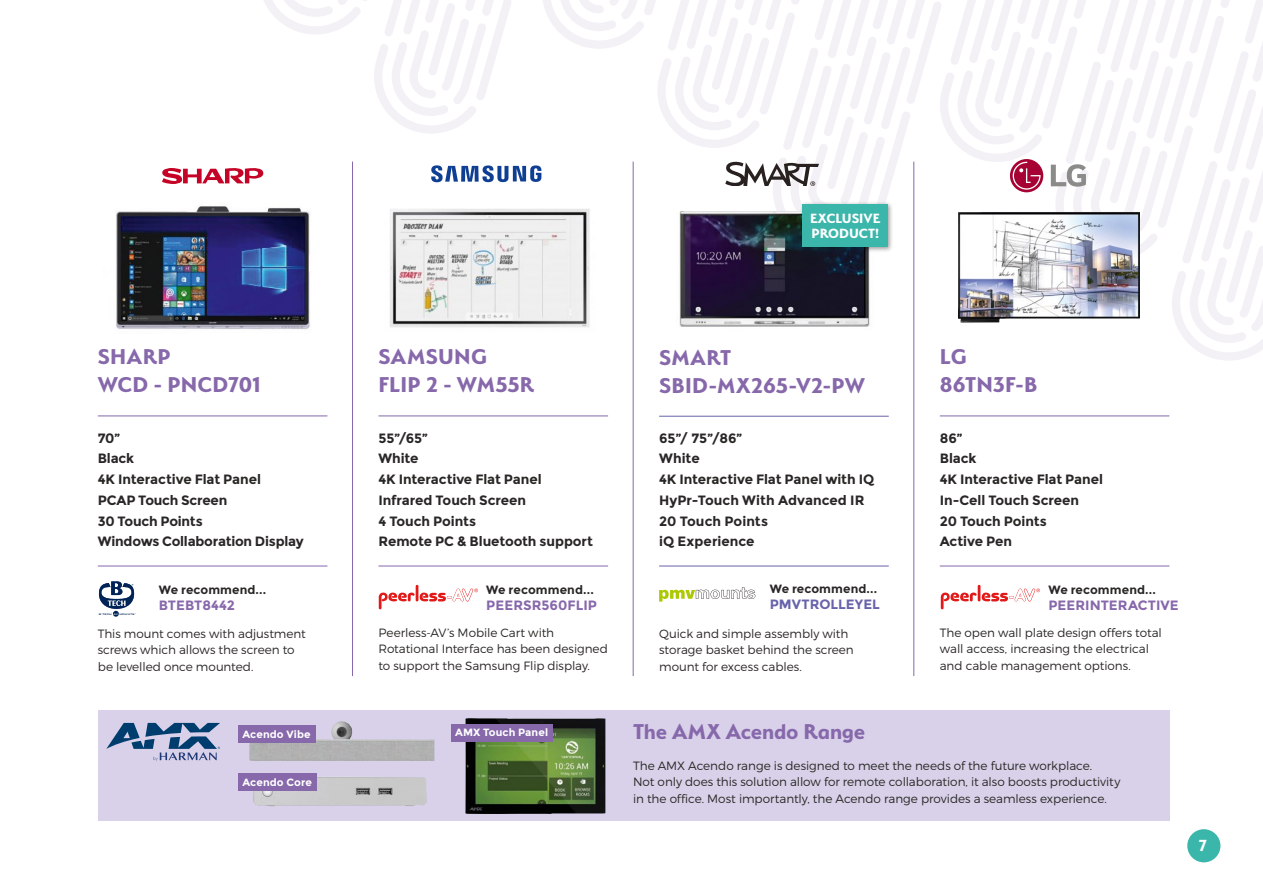
<style>
.page{position:relative;width:1263px;height:893px;background:#fff}
.page>*{position:absolute;margin:0;border:0;box-sizing:border-box;transform-origin:0 0}
.t1{font:700 24px/28.5px "Serenity";letter-spacing:.01em;color:#8668ab}
.t2{font:700 18px "Serenity";color:#fff}
.t3{font:700 15px/15px "Serenity";color:#fff}
.t4{font:700 13.5px/20.7px "Montserrat";letter-spacing:-.01em;color:#292725}
.t5{font:700 13.5px "Montserrat";letter-spacing:.005em;color:#8668ab}
.t6{font:700 13.5px "Montserrat";letter-spacing:.005em;color:#6863aa}
.t7{font:300 12px/16.5px "Montserrat";letter-spacing:-.005em;color:#292725}
.t8{font:700 12px "Montserrat";letter-spacing:.005em;color:#292725}
.t9{font:700 10.5px "Montserrat";letter-spacing:.01em;color:#fff}
.t10{font:500 3.75px "Bank Gothic BT";color:#002455}
.s1{color:#fff}
</style>
<div class="page">
<svg style="left:263px;top:0;width:1000px;height:375px"></svg>
<svg style="left:725px;top:162px;width:94px;height:24px"></svg>
<hr style="left:659px;top:566px;width:230px;height:1px;background:#6863aa">
<img style="left:676px;top:211px;width:198px;height:127px">
<img style="left:678px;top:211px;width:190px;height:117px">
<hr style="left:659px;top:416px;width:230px;height:1px;background:#6863aa">
<div style="left:98px;top:710px;width:1071px;height:111px;background:#d8d1e9"></div>
<hr style="left:98px;top:566px;width:229px;height:1px;background:#8668ab">
<hr style="left:940px;top:566px;width:229px;height:1px;background:#8668ab">
<hr style="left:378px;top:566px;width:230px;height:1px;background:#8668ab">
<img style="left:116px;top:196px;width:203px;height:141px">
<img style="left:384px;top:204px;width:212px;height:129px">
<hr style="left:98px;top:415px;width:229px;height:1px;background:#8668ab">
<hr style="left:940px;top:415px;width:229px;height:1px;background:#8668ab">
<hr style="left:378px;top:415px;width:230px;height:1px;background:#8668ab">
<hr style="left:913px;top:162px;width:1px;height:514px;background:#8668ab">
<img style="left:958px;top:212px;width:182px;height:111px">
<hr style="left:633px;top:162px;width:1px;height:514px;background:#8668ab">
<hr style="left:352px;top:162px;width:1px;height:514px;background:#8668ab">
<svg style="left:99px;top:581px;width:37px;height:36px"></svg>
<img style="left:249px;top:721px;width:185px;height:40px">
<img style="left:465px;top:718px;width:140px;height:96px">
<img style="left:253px;top:777px;width:174px;height:30px">
<svg style="left:1010px;top:159px;width:33px;height:33px"></svg>
<svg style="left:1013px;top:162px;width:27px;height:28px"></svg>
<svg style="left:1051px;top:164px;width:35px;height:23px"></svg>
<svg style="left:106px;top:723px;width:114px;height:38px"></svg>
<svg style="left:379px;top:585px;width:99px;height:24px"></svg>
<hr style="left:977px;top:585px;width:3px;height:16px;background:#e11918">
<svg style="left:941px;top:589px;width:99px;height:20px"></svg>
<div style="left:238px;top:773px;width:78px;height:17px;background:#8668ab"></div>
<div style="left:238px;top:725px;width:77px;height:17px;background:#8668ab"></div>
<div style="left:451px;top:724px;width:101px;height:17px;background:#8668ab"></div>
<svg style="left:659px;top:587px;width:96px;height:15px"></svg>
<div style="left:800px;top:201px;width:94px;height:52px;background:#000;opacity:.4"></div>
<div style="left:803px;top:204px;width:85px;height:43px;background:#3bb6ab"></div>
<svg style="left:162px;top:168px;width:101px;height:16px"></svg>
<svg style="left:431px;top:165px;width:110px;height:17px"></svg>
<div style="left:1187px;top:829px;width:33px;height:33px;background:#3bb6ab;border-radius:50%"></div>
<p class="t3" style="left:810px;top:210px;width:72px">EXCLUSIVE<br>PRODUCT!</p>
<h1 class="t1" style="left:98px;top:342px;width:164px">SHARP<br>WCD - PNCD701</h1>
<h1 class="t1" style="left:940px;top:342px;width:99px">LG<br>86TN3F-B</h1>
<h1 class="t1" style="left:378px;top:342px;width:157px">SAMSUNG<br>FLIP 2 - WM55R</h1>
<h1 class="t1" style="left:659px;top:343px;width:207px">SMART<br>SBID-MX265-V2-PW</h1>
<p class="t4" style="left:659px;top:427px;width:217px">65”/ 75”/86”<br>White<br>4K Interactive Flat Panel with IQ<br>HyPr-Touch With Advanced IR<br>20 Touch Points<br>iQ Experience</p>
<p class="t8" style="left:770px;top:582px;width:109px">We recommend...</p>
<p class="t6" style="left:770px;top:596px;width:112px">PMVTROLLEYEL</p>
<p class="t7" style="left:659px;top:625px;width:196px">Quick and simple assembly with storage basket behind the screen mount for excess cables.</p>
<p class="t4" style="left:378px;top:427px;width:216px">55”/65”<br>White<br>4K Interactive Flat Panel<br>Infrared Touch Screen<br>4 Touch Points<br>Remote PC &amp; Bluetooth support</p>
<p class="t4" style="left:98px;top:427px;width:207px">70”<br>Black<br>4K Interactive Flat Panel<br>PCAP Touch Screen<br>30 Touch Points<br>Windows Collaboration Display</p>
<p class="t4" style="left:940px;top:427px;width:165px">86”<br>Black<br>4K Interactive Flat Panel<br>In-Cell Touch Screen<br>20 Touch Points<br>Active Pen</p>
<p class="t8" style="left:159px;top:583px;width:109px">We recommend...</p>
<p class="t5" style="left:159px;top:597px;width:78px">BTEBT8442</p>
<p class="t8" style="left:486px;top:583px;width:109px">We recommend...</p>
<p class="t5" style="left:486px;top:597px;width:112px">PEERSR560FLIP</p>
<p class="t8" style="left:1048px;top:583px;width:109px">We recommend...</p>
<p class="t5" style="left:1048px;top:597px;width:132px">PEERINTERACTIVE</p>
<p class="t10" style="left:99px;top:611px;width:38px">b-tech <span class="s1">av</span> mounts</p>
<p class="t7" style="left:98px;top:625px;width:210px">This mount comes with adjustment screws which allows the screen to be levelled once mounted.</p>
<p class="t7" style="left:378px;top:624px;width:231px">Peerless-AV’s Mobile Cart with<br>Rotational Interface has been designed to support the Samsung Flip display.</p>
<p class="t7" style="left:940px;top:624px;width:224px">The open wall plate design offers total wall access, increasing the electrical and cable management options.</p>
<p class="t9" style="left:242px;top:727px;width:70px">Acendo Vibe</p>
<p class="t9" style="left:455px;top:726px;width:95px">AMX Touch Panel</p>
<p class="t9" style="left:242px;top:776px;width:71px">Acendo Core</p>
<h1 class="t1" style="left:633px;top:717px;width:234px">The AMX Acendo Range</h1>
<p class="t7" style="left:633px;top:757px;width:489px">The AMX Acendo range is designed to meet the needs of the future workplace.<br>Not only does this solution allow for remote collaboration, it also boosts productivity in the office. Most importantly, the Acendo range provides a seamless experience.</p>
<h2 class="t2" style="left:1199px;top:836px;width:10px">7</h2>
</div>
